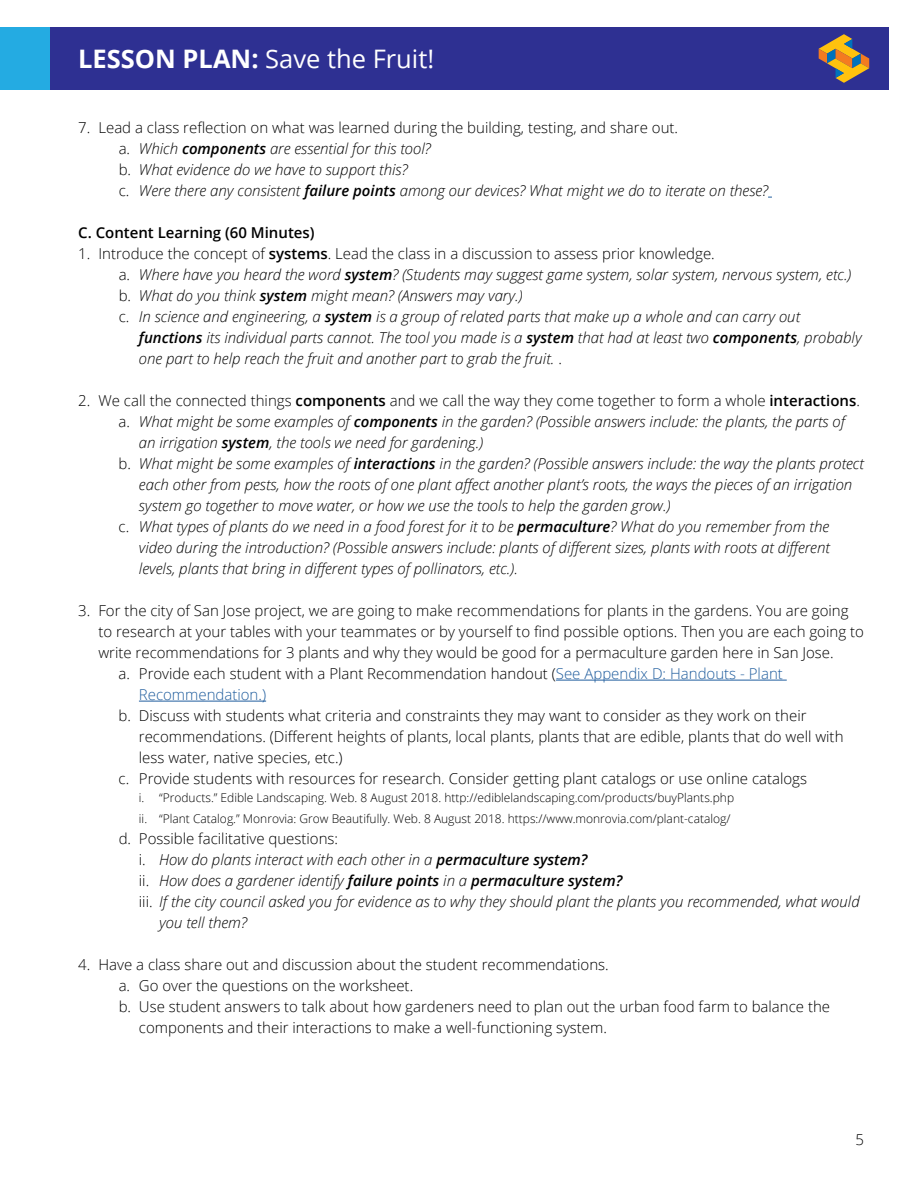
<style>
.page{position:relative;width:918px;height:1188px;background:#fff}
.page>*{position:absolute;margin:0;border:0;box-sizing:border-box;transform-origin:0 0}
.t1{font:25.5px "Open Sans";color:#fff}
.t2{font:italic 300 15px/21px "Open Sans";color:#000}
.t3{font:300 15px "Open Sans";color:#000}
.t4{font:italic 600 15px "Open Sans";color:#000}
.t5{font:600 15px "Open Sans";color:#000}
.t6{font:300 15px "Open Sans";color:#215e9e}
.t7{font:300 12px/21px "Open Sans";color:#000}
.s1{font-weight:700}
.s2{font-style:normal}
.s3{font-weight:600}
.s4{font-weight:600;font-style:normal}
.s5{color:#215e9e}
.s6{font-weight:300;font-style:normal}
.s7{font-weight:300}
</style>
<div class="page">
<div style="left:26px;top:27px;width:864px;height:63px;background:#2e3092"></div>
<svg style="left:819px;top:34px;width:50px;height:49px"></svg>
<div style="left:0;top:27px;width:50px;height:63px;background:#24abe2"></div>
<hr style="left:556px;top:680px;width:231px;height:1px;background:#215e9e">
<hr style="left:139px;top:701px;width:127px;height:1px;background:#215e9e">
<h1 class="t1" style="left:78px;top:41px;width:358px"><span class="s1">LESSON PLAN:</span> Save the Fruit!</h1>
<p class="t2" style="left:119px;top:117px;width:651px;text-indent:-40px"><span class="s2">7. Lead a class reflection on what was learned during the building, testing, and share out.<br>a.</span> Which <span class="s3">components</span> are essential for this tool?<br><span class="s2">b.</span> What evidence do we have to support this?<br><span class="s2">c.</span> Were there any consistent <span class="s3">failure points</span> among our devices? What might we do to iterate on these?</p>
<p class="t5" style="left:78px;top:222px;width:238px">C. Content Learning (60 Minutes)</p>
<p class="t2" style="left:119px;top:243px;width:734px;text-indent:-40px"><span class="s2">1. Introduce the concept of</span> <span class="s4">systems</span><span class="s2">. Lead the class in a discussion to assess prior knowledge.<br>a.</span> Where have you heard the word <span class="s3">system</span>? (Students may suggest game system, solar system, nervous system, etc.) <span class="s2">b.</span> What do you think <span class="s3">system</span> might mean? (Answers may vary.)<br><span class="s2">c.</span> In science and engineering, a <span class="s3">system</span> is a group of related parts that make up a whole and can carry out</p>
<p class="t2" style="left:139px;top:327px;width:724px"><span class="s3">functions</span> its individual parts cannot. The tool you made is a <span class="s3">system</span> that had at least two <span class="s3">components</span>, probably one part to help reach the fruit and another part to grab the fruit. <span class="s2">.</span></p>
<p class="t3" style="left:78px;top:390px;width:783px">2. We call the connected things <span class="s3">components</span> and we call the way they come together to form a whole <span class="s3">interactions</span>.</p>
<p class="t2" style="left:119px;top:411px;width:728px"><span class="s2">a.</span> What might be some examples of <span class="s3">components</span> in the garden? (Possible answers include: the plants, the parts of</p>
<p class="t2" style="left:139px;top:432px;width:346px">an irrigation <span class="s3">system</span>, the tools we need for gardening.)</p>
<p class="t2" style="left:119px;top:453px;width:747px"><span class="s2">b.</span> What might be some examples of <span class="s3">interactions</span> in the garden? (Possible answers include: the way the plants protect</p>
<p class="t2" style="left:139px;top:474px;width:715px">each other from pests, how the roots of one plant affect another plant’s roots, the ways the pieces of an irrigation</p>
<p class="t2" style="left:139px;top:495px;width:533px">system go together to move water, or how we use the tools to help the garden grow.)</p>
<p class="t2" style="left:119px;top:516px;width:712px"><span class="s2">c.</span> What types of plants do we need in a food forest for it to be <span class="s3">permaculture</span>? What do you remember from the</p>
<p class="t2" style="left:139px;top:537px;width:693px">video during the introduction? (Possible answers include: plants of different sizes, plants with roots at different</p>
<p class="t2" style="left:139px;top:558px;width:380px">levels, plants that bring in different types of pollinators, etc.).</p>
<p class="t3" style="left:78px;top:600px;width:772px">3. For the city of San Jose project, we are going to make recommendations for plants in the gardens. You are going</p>
<p class="t3" style="left:98px;top:621px;width:767px">to research at your tables with your teammates or by yourself to find possible options. Then you are each going to</p>
<p class="t3" style="left:98px;top:642px;width:737px">write recommendations for 3 plants and why they would be good for a permaculture garden here in San Jose.</p>
<p class="t3" style="left:119px;top:663px;width:666px">a. Provide each student with a Plant Recommendation handout (<span class="s5">See Appendix D: Handouts - Plant</span></p>
<p class="t6" style="left:139px;top:684px;width:129px">Recommendation.)</p>
<p class="t3" style="left:119px;top:705px;width:689px">b. Discuss with students what criteria and constraints they may want to consider as they work on their</p>
<p class="t3" style="left:139px;top:726px;width:706px">recommendations. (Different heights of plants, local plants, plants that are edible, plants that do well with</p>
<p class="t3" style="left:139px;top:747px;width:205px">less water, native species, etc.)</p>
<p class="t3" style="left:119px;top:768px;width:690px">c. Provide students with resources for research. Consider getting plant catalogs or use online catalogs</p>
<p class="t7" style="left:139px;top:787px;width:597px">i. “Products.” Edible Landscaping. Web. 8 August 2018. http://ediblelandscaping.com/products/buyPlants.php ii. “Plant Catalog.” Monrovia: Grow Beautifully. Web. 8 August 2018. https://www.monrovia.com/plant-catalog/</p>
<p class="t3" style="left:119px;top:828px;width:221px">d. Possible facilitative questions:</p>
<p class="t2" style="left:139px;top:849px;width:450px"><span class="s2">i.</span> How do plants interact with each other in a <span class="s3">permaculture system?</span></p>
<p class="t4" style="left:139px;top:870px;width:485px"><span class="s6">ii.</span> <span class="s7">How does a gardener identify</span> failure points <span class="s7">in a</span> permaculture system?</p>
<p class="t2" style="left:139px;top:891px;width:722px"><span class="s2">iii.</span> If the city council asked you for evidence as to why they should plant the plants you recommended, what would</p>
<p class="t2" style="left:159px;top:912px;width:89px">you tell them?</p>
<p class="t3" style="left:78px;top:954px;width:532px">4. Have a class share out and discussion about the student recommendations.</p>
<p class="t3" style="left:119px;top:975px;width:296px">a. Go over the questions on the worksheet.</p>
<p class="t3" style="left:119px;top:996px;width:713px">b. Use student answers to talk about how gardeners need to plan out the urban food farm to balance the</p>
<p class="t3" style="left:139px;top:1017px;width:470px">components and their interactions to make a well-functioning system.</p>
<p class="t3" style="left:855px;top:1130px;width:10px">5</p>
</div>
